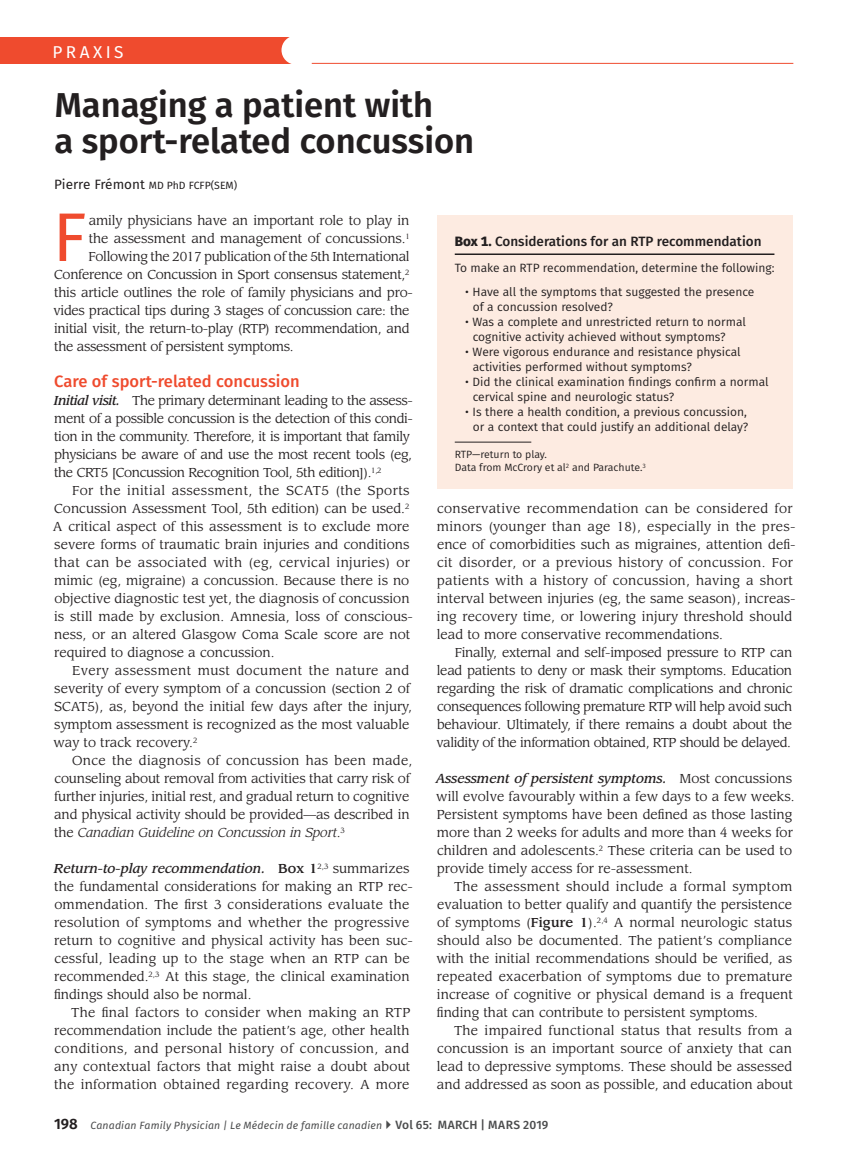
<style>
.page{position:relative;width:851px;height:1161px;background:#fff}
.page>*{position:absolute;margin:0;border:0;box-sizing:border-box;transform-origin:0 0}
.DropCap3{font:68.85px "Fira Sans";color:#ef4b2e}
.t1{font:600 34.5px/36px "Fira Sans";color:#231f20}
.t2{font:17.1px "Fira Sans";letter-spacing:.2em;color:#fff}
.Level3Head{font:500 16.5px "Fira Sans";color:#ef4b2e}
.BoxTitle{font:500 13.5px "Fira Sans";color:#231f20}
.ParagraphIndent{font:12.75px/18px "Leawood Std";color:#231f20}
.Level4Head{font:12.75px/18px "Leawood Std";color:#231f20}
.DropCap3-2{font:12.75px "Leawood Std";letter-spacing:-.025em;color:#231f20}
.Level4Head-2{font:12.75px/18px "Leawood Std";letter-spacing:-.03em;color:#231f20}
.DropCap3-3{font:12.75px "Leawood Std";letter-spacing:-.005em;color:#231f20}
.TableBullet{font:12px/15px "Fira Sans";color:#231f20}
.InfoBOX{font:12px "Fira Sans";color:#231f20}
.t3{font:italic 10.5px "Fira Sans";letter-spacing:.015em;color:#4b4c4d}
.TableNote{font:10.5px "Fira Sans";color:#231f20}
.t4{font:10.5px "Fira Sans";color:#231f20}
.s1{font-size:13.5px}
.s2{font-weight:500;font-style:italic}
.s3{font-style:italic}
.s4{font-weight:500}
.s5{font-weight:800}
.s6{font-weight:600;font-style:normal;font-size:15px;color:#231f20}
.s7{font-weight:500;font-style:normal;font-size:12px}
</style>
<div class="page">
<hr style="left:312px;top:63px;width:481px;height:1px;background:#ef4b2e">
<div style="left:0;top:37px;width:291px;height:27px;background:#ef4b2e"></div>
<div style="left:281px;top:36px;width:29px;height:29px;background:#fff;border-radius:50%"></div>
<div style="left:436px;top:215px;width:356px;height:274px;background:#fdebe1"></div>
<hr style="left:454px;top:254px;width:320px;height:1px;background:#231f20">
<hr style="left:454px;top:442px;width:77px;height:1px;background:#231f20">
<h3 class="t2" style="left:52px;top:39px;width:72px">PRAXIS</h3>
<h1 class="t1" style="left:54px;top:85px;width:421px">Managing a patient with<br>a sport-related concussion</h1>
<h1 class="t4" style="left:54px;top:177px;width:185px"><span class="s1">Pierre Frémont</span> MD PhD FCFP(SEM)</h1>
<p class="DropCap3" style="left:53px;top:185px;width:35px">F</p>
<p class="DropCap3-2" style="left:89px;top:213px;width:322px">amily physicians have an important role to play in</p>
<p class="DropCap3-3" style="left:89px;top:231px;width:323px">the assessment and management of concussions.<sup>1</sup></p>
<p class="DropCap3-2" style="left:89px;top:249px;width:322px">Following the 2017 publication of the 5th International</p>
<p class="DropCap3-2" style="left:54px;top:267px;width:357px">Conference on Concussion in Sport consensus statement,<sup>2</sup></p>
<p class="DropCap3-2" style="left:54px;top:285px;width:360px">this article outlines the role of family physicians and pro-</p>
<p class="DropCap3-2" style="left:54px;top:303px;width:357px">vides practical tips during 3 stages of concussion care: the</p>
<p class="DropCap3-2" style="left:54px;top:321px;width:357px">initial visit, the return-to-play (RTP) recommendation, and</p>
<p class="DropCap3-2" style="left:54px;top:339px;width:241px">the assessment of persistent symptoms.</p>
<p class="Level3Head" style="left:54px;top:368px;width:247px">Care of sport-related concussion</p>
<p class="Level4Head-2" style="left:54px;top:392px;width:360px"><span class="s2">Initial visit.</span> The primary determinant leading to the assess&shy;ment of a possible concussion is the detection of this condi&shy;tion in the community. Therefore, it is important that family physicians be aware of and use the most recent tools (eg, the CRT5 [Concussion Recognition Tool, 5th edition]).<sup>1,2</sup></p>
<p class="ParagraphIndent" style="left:53px;top:482px;width:361px;text-indent:19px">For the initial assessment, the SCAT5 (the Sports Concussion Assessment Tool, 5th edition) can be used.<sup>2<br></sup>A critical aspect of this assessment is to exclude more severe forms of traumatic brain injuries and conditions that can be associated with (eg, cervical injuries) or mimic (eg, migraine) a concussion. Because there is no objective diagnostic test yet, the diagnosis of concussion is still made by exclusion. Amnesia, loss of conscious&shy;ness, or an altered Glasgow Coma Scale score are not required to diagnose a concussion.</p>
<p class="ParagraphIndent" style="left:54px;top:662px;width:360px;text-indent:18px">Every assessment must document the nature and severity of every symptom of a concussion (section 2 of SCAT5), as, beyond the initial few days after the injury, symptom assessment is recognized as the most valuable way to track recovery.<sup>2</sup></p>
<p class="ParagraphIndent" style="left:54px;top:752px;width:359px;text-indent:18px">Once the diagnosis of concussion has been made, counseling about removal from activities that carry risk of further injuries, initial rest, and gradual return to cognitive and physical activity should be provided—as described in the <span class="s3">Canadian Guideline on Concussion in Sport</span>.<sup>3</sup></p>
<p class="Level4Head" style="left:54px;top:860px;width:360px"><span class="s2">Return-to-play recommendation.</span> <span class="s4">Box 1</span><sup>2,3</sup> summarizes the fundamental considerations for making an RTP rec&shy;ommendation. The first 3 considerations evaluate the resolution of symptoms and whether the progressive return to cognitive and physical activity has been suc&shy;cessful, leading up to the stage when an RTP can be recommended.<sup>2,3</sup> At this stage, the clinical examination findings should also be normal.</p>
<p class="ParagraphIndent" style="left:54px;top:1004px;width:357px;text-align:justify;text-indent:17px">The final factors to consider when making an RTP recommendation include the patient’s age, other health conditions, and personal history of concussion, and any contextual factors that might raise a doubt about the information obtained regarding recovery. A more</p>
<p class="BoxTitle" style="left:454px;top:230px;width:308px"><span class="s5">Box 1.</span> Considerations for an RTP recommendation</p>
<p class="InfoBOX" style="left:454px;top:258px;width:321px">To make an RTP recommendation, determine the following:</p>
<p class="TableBullet" style="left:472px;top:284px;width:283px;text-indent:-8px">• Have all the symptoms that suggested the presence of a concussion resolved?</p>
<p class="TableBullet" style="left:472px;top:314px;width:275px;text-indent:-8px">• Was a complete and unrestricted return to normal cognitive activity achieved without symptoms?</p>
<p class="TableBullet" style="left:472px;top:344px;width:269px;text-indent:-8px">• Were vigorous endurance and resistance physical activities performed without symptoms?</p>
<p class="TableBullet" style="left:472px;top:374px;width:297px;text-indent:-8px">• Did the clinical examination findings confirm a normal cervical spine and neurologic status?</p>
<p class="TableBullet" style="left:465px;top:404px;width:284px;text-align:right">• Is there a health condition, a previous concussion, or a context that could justify an additional delay?</p>
<p class="TableNote" style="left:454px;top:446px;width:94px">RTP—return to play.</p>
<p class="TableNote" style="left:454px;top:460px;width:193px">Data from McCrory et al<sup>2</sup> and Parachute.<sup>3</sup></p>
<p class="ParagraphIndent" style="left:437px;top:500px;width:360px">conservative recommendation can be considered for minors (younger than age 18), especially in the pres&shy;ence of comorbidities such as migraines, attention defi&shy;cit disorder, or a previous history of concussion. For patients with a history of concussion, having a short interval between injuries (eg, the same season), increas&shy;ing recovery time, or lowering injury threshold should lead to more conservative recommendations.</p>
<p class="ParagraphIndent" style="left:436px;top:644px;width:358px;text-align:justify;text-indent:18px">Finally, external and self-imposed pressure to RTP can lead patients to deny or mask their symptoms. Education regarding the risk of dramatic complications and chronic consequences following premature RTP will help avoid such behaviour. Ultimately, if there remains a doubt about the validity of the information obtained, RTP should be delayed.</p>
<p class="Level4Head" style="left:436px;top:770px;width:360px"><span class="s2">Assessment of persistent symptoms.</span> Most concussions will evolve favourably within a few days to a few weeks.<br>Persistent symptoms have been defined as those lasting more than 2 weeks for adults and more than 4 weeks for children and adolescents.<sup>2</sup> These criteria can be used to provide timely access for re-assessment.</p>
<p class="ParagraphIndent" style="left:436px;top:878px;width:358px;text-align:justify;text-indent:18px">The assessment should include a formal symptom evaluation to better qualify and quantify the persistence of symptoms (<span class="s4">Figure 1</span>).<sup>2,4</sup> A normal neurologic status should also be documented. The patient’s compliance with the initial recommendations should be verified, as repeated exacerbation of symptoms due to premature increase of cognitive or physical demand is a frequent finding that can contribute to persistent symptoms.</p>
<p class="ParagraphIndent" style="left:437px;top:1022px;width:357px;text-align:justify;text-indent:17px">The impaired functional status that results from a concussion is an important source of anxiety that can lead to depressive symptoms. These should be assessed and addressed as soon as possible, and education about</p>
<p class="t3" style="left:54px;top:1117px;width:496px"><span class="s6">198</span> Canadian Family Physician | Le Médecin de famille canadien <span class="s7">Vol 65: MARCH | MARS 2019</span></p>
</div>
